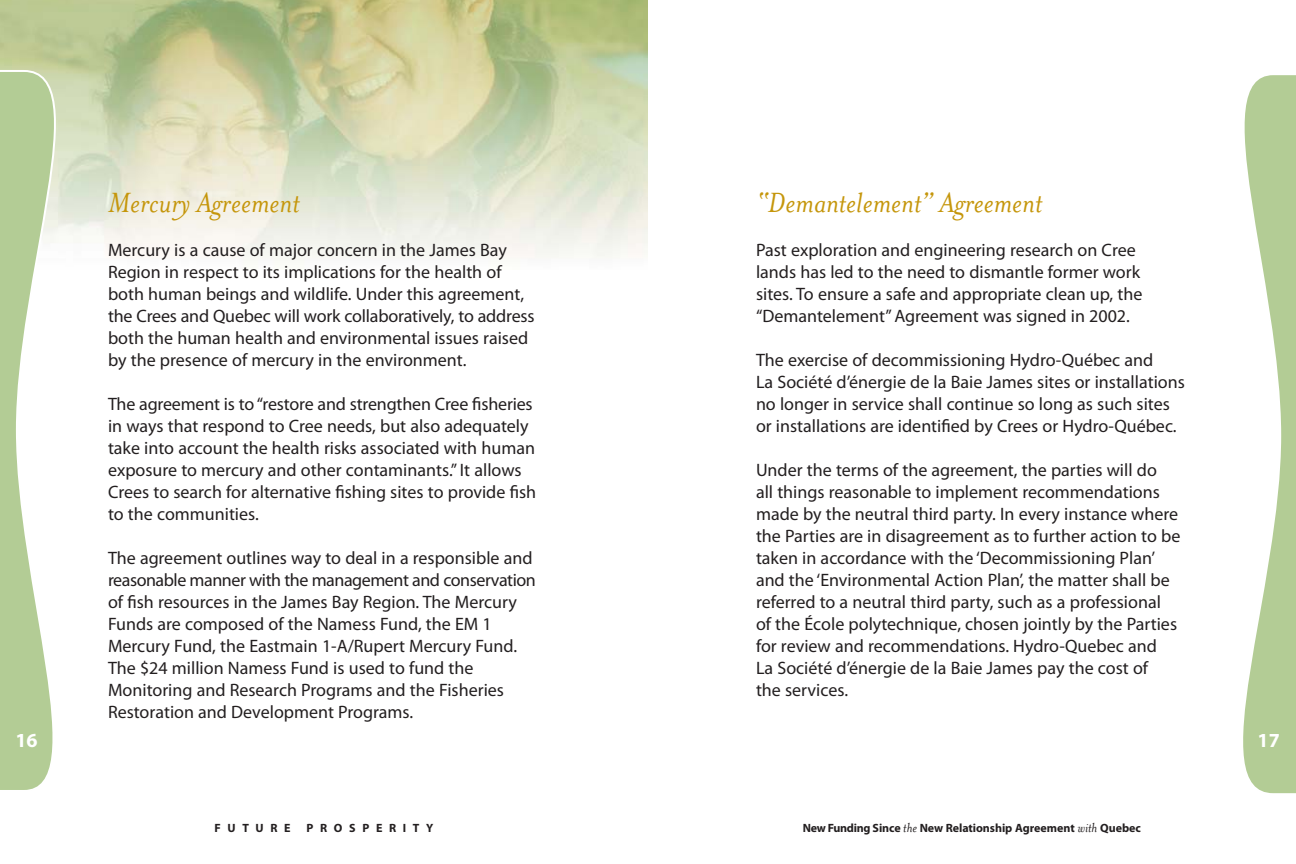
<style>
.page{position:relative;width:1296px;height:864px;background:#fff}
.page>*{position:absolute;margin:0;border:0;box-sizing:border-box;transform-origin:0 0}
.t1{font:italic 32px "Mrs Eaves";color:#c5960b}
.t2{font:700 20px "Myriad Pro";color:#fff}
.t3{font:18px/22px "Myriad Pro";color:#231f20}
.t4{font:700 12px "Myriad Pro";letter-spacing:-.005em;color:#231f20}
.t5{font:700 12px "Myriad Pro";letter-spacing:.555em;color:#231f20}
.s1{font-family:"Mrs Eaves";font-weight:400;font-style:italic;font-size:15px}
</style>
<div class="page">
<img style="left:0;top:0;width:648px;height:261px">
<svg style="left:1243px;top:75px;width:53px;height:719px"></svg>
<svg style="left:0;top:70px;width:68px;height:720px"></svg>
<p class="t2" style="left:15px;top:732px;width:24px">16</p>
<h1 class="t1" style="left:108px;top:182px;width:193px">Mercury Agreement</h1>
<p class="t3" style="left:108px;top:240px;width:428px">Mercury is a cause of major concern in the James Bay Region in respect to its implications for the health of both human beings and wildlife. Under this agreement, the Crees and Quebec will work collaboratively, to address both the human health and environmental issues raised by the presence of mercury in the environment.</p>
<p class="t3" style="left:108px;top:394px;width:430px">The agreement is to “restore and strengthen Cree fisheries in ways that respond to Cree needs, but also adequately take into account the health risks associated with human exposure to mercury and other contaminants.” It allows Crees to search for alternative fishing sites to provide fish to the communities.</p>
<p class="t3" style="left:108px;top:548px;width:429px">The agreement outlines way to deal in a responsible and reasonable manner with the management and conservation of fish resources in the James Bay Region. The Mercury Funds are composed of the Namess Fund, the EM 1<br>Mercury Fund, the Eastmain 1-A/Rupert Mercury Fund.<br>The $24 million Namess Fund is used to fund the Monitoring and Research Programs and the Fisheries Restoration and Development Programs.</p>
<p class="t4" style="left:215px;top:823px;width:78px">FUTURE</p>
<p class="t5" style="left:307px;top:823px;width:128px">PROSPERITY</p>
<h1 class="t1" style="left:756px;top:182px;width:288px">“Demantelement” Agreement</h1>
<p class="t3" style="left:756px;top:240px;width:388px">Past exploration and engineering research on Cree lands has led to the need to dismantle former work sites. To ensure a safe and appropriate clean up, the “Demantelement” Agreement was signed in 2002.</p>
<p class="t3" style="left:756px;top:350px;width:430px">The exercise of decommissioning Hydro-Québec and<br>La Société d’énergie de la Baie James sites or installations no longer in service shall continue so long as such sites or installations are identified by Crees or Hydro-Québec.</p>
<p class="t3" style="left:756px;top:460px;width:426px">Under the terms of the agreement, the parties will do<br>all things reasonable to implement recommendations made by the neutral third party. In every instance where the Parties are in disagreement as to further action to be taken in accordance with the ‘Decommissioning Plan’ and the ‘Environmental Action Plan’, the matter shall be referred to a neutral third party, such as a professional of the École polytechnique, chosen jointly by the Parties for review and recommendations. Hydro-Quebec and<br>La Société d’énergie de la Baie James pay the cost of<br>the services.</p>
<p class="t4" style="left:803px;top:823px;width:339px">New Funding Since <span class="s1">the</span> New Relationship Agreement <span class="s1">with</span> Quebec</p>
<p class="t2" style="left:1258px;top:732px;width:24px">17</p>
</div>
